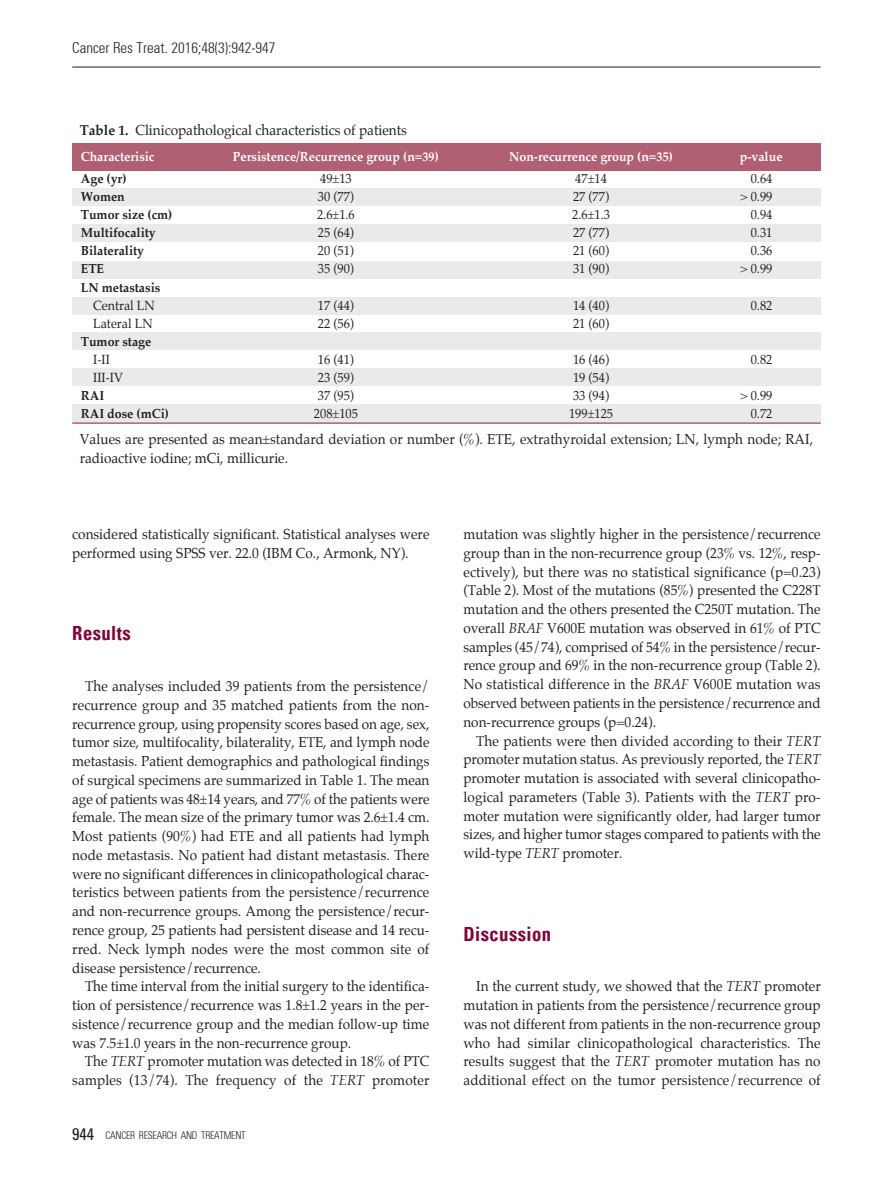
<style>
.page{position:relative;width:893px;height:1191px;background:#fff}
.page>*{position:absolute;margin:0;border:0;box-sizing:border-box;transform-origin:0 0}
.t1{font:700 condensed 19.5px "Univers";letter-spacing:.025em;color:#840037;scale:.95 1}
.t2{font:300 condensed 15px "Univers";color:#231f20}
.t3{font:14.25px/18.8px "Palatino";color:#231f20;text-align:justify;scale:.95 1}
.t4{font:13.05px "Palatino";color:#231f20;scale:.95 1}
.t5{font:700 13.05px "Palatino";color:#231f20;scale:.95 1}
.t6{font:700 13.05px "Palatino";color:#fff;scale:.95 1}
.t7{font:300 condensed 10.5px "Univers";letter-spacing:-.025em;color:#231f20;scale:.95 1}
.s1{font-weight:700}
.s2{font-style:italic}
.s3{font-weight:400;font-size:16.5px}
</style>
<div class="page">
<hr style="left:72px;top:67px;width:749px;height:1px;background:#231f20">
<div style="left:72px;top:144px;width:749px;height:27px;background:#b06072"></div>
<div style="left:72px;top:189px;width:749px;height:17px;background:#e9eaeb"></div>
<div style="left:72px;top:224px;width:749px;height:17px;background:#e9eaeb"></div>
<div style="left:72px;top:262px;width:749px;height:17px;background:#e9eaeb"></div>
<div style="left:72px;top:298px;width:749px;height:17px;background:#e9eaeb"></div>
<div style="left:72px;top:332px;width:749px;height:17px;background:#e9eaeb"></div>
<div style="left:72px;top:368px;width:749px;height:17px;background:#e9eaeb"></div>
<div style="left:72px;top:404px;width:749px;height:18px;background:#e9eaeb"></div>
<hr style="left:72px;top:422px;width:749px;height:2px;background:#b06072">
<p class="t2" style="left:72px;top:39px;width:205px">Cancer Res Treat. 2016;48(3):942-947</p>
<p class="t3" style="left:80px;top:122px;width:346px"><span class="s1">Table 1.</span> Clinicopathological characteristics of patients</p>
<p class="t6" style="left:81px;top:150px;width:79px">Characterisic</p>
<p class="t6" style="left:233px;top:150px;width:218px">Persistence/Recurrence group (n=39)</p>
<p class="t6" style="left:509px;top:150px;width:174px">Non-recurrence group (n=35)</p>
<p class="t6" style="left:740px;top:150px;width:46px">p-value</p>
<p class="t5" style="left:81px;top:173px;width:50px">Age (yr)</p>
<p class="t4" style="left:320px;top:173px;width:35px">49±13</p>
<p class="t4" style="left:575px;top:173px;width:35px">47±14</p>
<p class="t4" style="left:751px;top:173px;width:24px">0.64</p>
<p class="t5" style="left:81px;top:191px;width:48px">Women</p>
<p class="t4" style="left:318px;top:191px;width:40px">30 (77)</p>
<p class="t4" style="left:573px;top:191px;width:40px">27 (77)</p>
<p class="t4" style="left:740px;top:191px;width:36px">&gt; 0.99</p>
<p class="t5" style="left:81px;top:209px;width:98px">Tumor size (cm)</p>
<p class="t4" style="left:317px;top:209px;width:41px">2.6±1.6</p>
<p class="t4" style="left:572px;top:209px;width:41px">2.6±1.3</p>
<p class="t4" style="left:751px;top:209px;width:24px">0.94</p>
<p class="t5" style="left:81px;top:227px;width:81px">Multifocality</p>
<p class="t4" style="left:318px;top:227px;width:40px">25 (64)</p>
<p class="t4" style="left:573px;top:227px;width:40px">27 (77)</p>
<p class="t4" style="left:751px;top:227px;width:24px">0.31</p>
<p class="t5" style="left:81px;top:245px;width:68px">Bilaterality</p>
<p class="t4" style="left:318px;top:245px;width:40px">20 (51)</p>
<p class="t4" style="left:573px;top:245px;width:40px">21 (60)</p>
<p class="t4" style="left:751px;top:245px;width:24px">0.36</p>
<p class="t5" style="left:81px;top:263px;width:26px">ETE</p>
<p class="t4" style="left:318px;top:263px;width:40px">35 (90)</p>
<p class="t4" style="left:573px;top:263px;width:40px">31 (90)</p>
<p class="t4" style="left:740px;top:263px;width:36px">&gt; 0.99</p>
<p class="t5" style="left:81px;top:281px;width:85px">LN metastasis</p>
<p class="t4" style="left:93px;top:299px;width:66px">Central LN</p>
<p class="t4" style="left:318px;top:299px;width:40px">17 (44)</p>
<p class="t4" style="left:573px;top:299px;width:40px">14 (40)</p>
<p class="t4" style="left:751px;top:299px;width:24px">0.82</p>
<p class="t4" style="left:93px;top:317px;width:64px">Lateral LN</p>
<p class="t4" style="left:318px;top:317px;width:40px">22 (56)</p>
<p class="t4" style="left:573px;top:317px;width:40px">21 (60)</p>
<p class="t5" style="left:81px;top:335px;width:76px">Tumor stage</p>
<p class="t4" style="left:93px;top:353px;width:19px">I-II</p>
<p class="t4" style="left:318px;top:353px;width:40px">16 (41)</p>
<p class="t4" style="left:573px;top:353px;width:40px">16 (46)</p>
<p class="t4" style="left:751px;top:353px;width:24px">0.82</p>
<p class="t4" style="left:93px;top:371px;width:33px">III-IV</p>
<p class="t4" style="left:318px;top:371px;width:40px">23 (59)</p>
<p class="t4" style="left:573px;top:371px;width:40px">19 (54)</p>
<p class="t5" style="left:81px;top:389px;width:26px">RAI</p>
<p class="t4" style="left:318px;top:389px;width:40px">37 (95)</p>
<p class="t4" style="left:573px;top:389px;width:40px">33 (94)</p>
<p class="t4" style="left:740px;top:389px;width:36px">&gt; 0.99</p>
<p class="t5" style="left:81px;top:407px;width:94px">RAI dose (mCi)</p>
<p class="t4" style="left:314px;top:407px;width:48px">208±105</p>
<p class="t4" style="left:569px;top:407px;width:48px">199±125</p>
<p class="t4" style="left:751px;top:407px;width:24px">0.72</p>
<p class="t3" style="left:80px;top:431px;width:773px">Values are presented as mean±standard deviation or number (%). ETE, extrathyroidal extension; LN, lymph node; RAI, radioactive iodine; mCi, millicurie.</p>
<p class="t3" style="left:72px;top:526px;width:377px">considered statistically significant. Statistical analyses were performed using SPSS ver. 22.0 (IBM Co., Armonk, NY).</p>
<h1 class="t1" style="left:72px;top:621px;width:63px">Results</h1>
<p class="t3" style="left:72px;top:678px;width:377px;text-indent:13px">The analyses included 39 patients from the persistence/ recurrence group and 35 matched patients from the non&shy;recurrence group, using propensity scores based on age, sex, tumor size, multifocality, bilaterality, ETE, and lymph node metastasis. Patient demographics and pathological findings of surgical specimens are summarized in Table 1. The mean age of patients was 48±14 years, and 77% of the patients were female. The mean size of the primary tumor was 2.6±1.4 cm.<br>Most patients (90%) had ETE and all patients had lymph node metastasis. No patient had distant metastasis. There were no significant differences in clinicopathological charac&shy;teristics between patients from the persistence/recurrence and non-recurrence groups. Among the persistence/recur&shy;rence group, 25 patients had persistent disease and 14 recu&shy;rred. Neck lymph nodes were the most common site of disease persistence/recurrence.</p>
<p class="t3" style="left:72px;top:978px;width:377px;text-indent:13px">The time interval from the initial surgery to the identifica&shy;tion of persistence/recurrence was 1.8±1.2 years in the per&shy;sistence/recurrence group and the median follow-up time was 7.5±1.0 years in the non-recurrence group.</p>
<p class="t3" style="left:72px;top:1053px;width:377px;text-align:right">The <span class="s2">TERT</span> promoter mutation was detected in 18% of PTC samples (13/74). The frequency of the <span class="s2">TERT</span> promoter</p>
<p class="t7" style="left:72px;top:1129px;width:184px"><span class="s3">944</span> CANCER RESEARCH AND TREATMENT</p>
<p class="t3" style="left:463px;top:526px;width:377px">mutation was slightly higher in the persistence/recurrence group than in the non-recurrence group (23% vs. 12%, resp&shy;ectively), but there was no statistical significance (p=0.23) (Table 2). Most of the mutations (85%) presented the C228T mutation and the others presented the C250T mutation. The overall <span class="s2">BRAF</span> V600E mutation was observed in 61% of PTC samples (45/74), comprised of 54% in the persistence/recur&shy;rence group and 69% in the non-recurrence group (Table 2).<br>No statistical difference in the <span class="s2">BRAF</span> V600E mutation was observed between patients in the persistence/recurrence and non-recurrence groups (p=0.24).</p>
<p class="t3" style="left:463px;top:732px;width:377px;text-indent:13px">The patients were then divided according to their <span class="s2">TERT </span>promoter mutation status. As previously reported, the <span class="s2">TERT </span>promoter mutation is associated with several clinicopatho&shy;logical parameters (Table 3). Patients with the <span class="s2">TERT</span> pro&shy;moter mutation were significantly older, had larger tumor sizes, and higher tumor stages compared to patients with the wild-type <span class="s2">TERT</span> promoter.</p>
<h1 class="t1" style="left:463px;top:921px;width:94px">Discussion</h1>
<p class="t3" style="left:463px;top:978px;width:377px;text-indent:13px">In the current study, we showed that the <span class="s2">TERT</span> promoter mutation in patients from the persistence/recurrence group was not different from patients in the non-recurrence group who had similar clinicopathological characteristics. The results suggest that the <span class="s2">TERT</span> promoter mutation has no additional effect on the tumor persistence/recurrence of</p>
</div>
